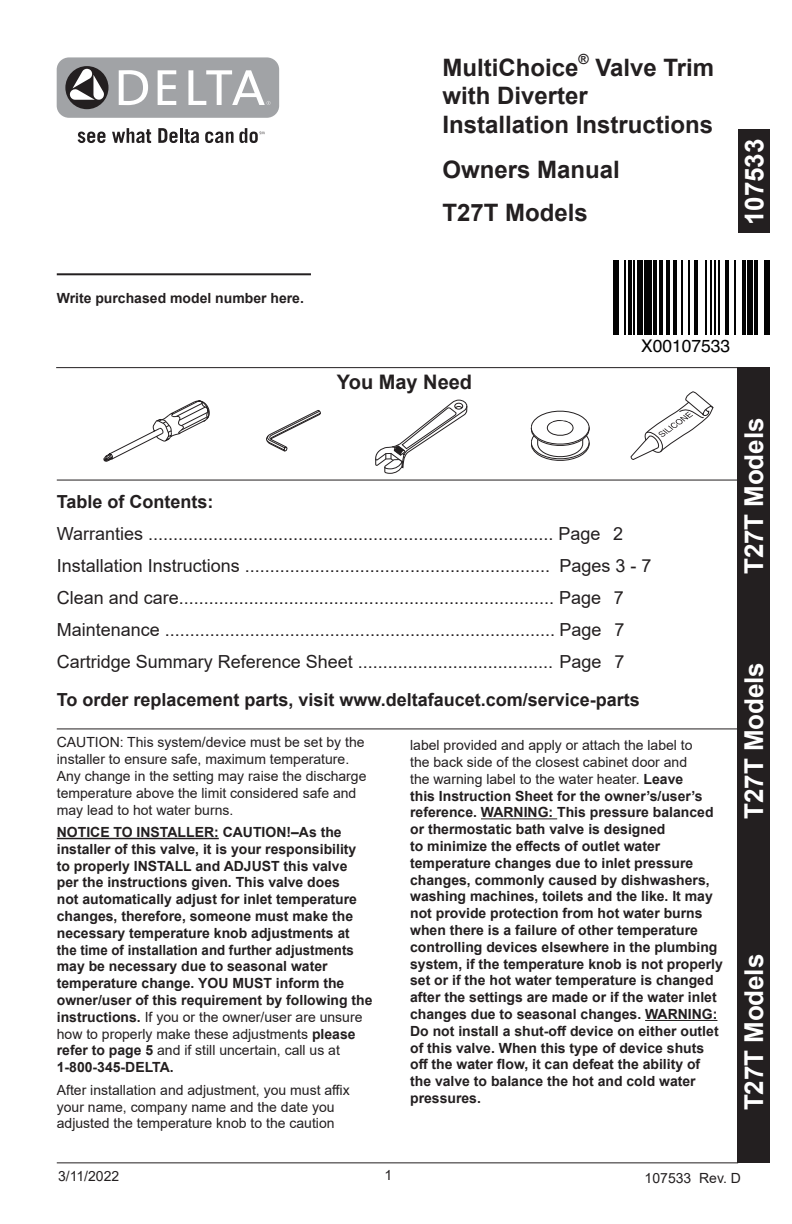
<style>
.page{position:relative;width:792px;height:1224px;background:#fff}
.page>*{position:absolute;margin:0;border:0;box-sizing:border-box;transform-origin:0 0}
.t1{font:700 26px "Arial";letter-spacing:-.005em;color:#fff}
.t2{font:700 24px/28.8px "Arial";color:#231f20}
.t3{font:700 20px "Arial";color:#231f20}
.t4{font:18px/32px "Arial";color:#231f20}
.t5{font:700 18px "Arial";color:#231f20}
.t6{font:17.4px "Helvetica";color:#030303}
.t7{font:700 14px/16.8px "Arial";color:#231f20}
.t8{font:14px/16.8px "Arial";color:#231f20}
.s1{font-weight:400}
</style>
<div class="page">
<hr style="left:57px;top:273px;width:254px;height:2px;background:#231f20">
<hr style="left:56px;top:367px;width:714px;height:1px;background:#231f20">
<svg style="left:375px;top:400px;width:92px;height:74px"></svg>
<svg style="left:103px;top:401px;width:107px;height:61px"></svg>
<svg style="left:266px;top:410px;width:55px;height:42px"></svg>
<hr style="left:57px;top:480px;width:681px;height:1px;background:#231f20">
<hr style="left:57px;top:729px;width:681px;height:1px;background:#231f20">
<hr style="left:57px;top:838px;width:162px;height:1px;background:#231f20">
<hr style="left:481px;top:818px;width:76px;height:1px;background:#231f20">
<hr style="left:645px;top:1020px;width:72px;height:1px;background:#231f20">
<hr style="left:57px;top:1162px;width:681px;height:1px;background:#231f20">
<svg style="left:631px;top:391px;width:83px;height:69px"></svg>
<div style="left:57px;top:57px;width:222px;height:61px;background:#a1a3a6;border-radius:12px"></div>
<div style="left:65px;top:66px;width:43px;height:43px;background:#231f20;border-radius:50%"></div>
<svg style="left:119px;top:70px;width:29px;height:35px"></svg>
<svg style="left:158px;top:70px;width:18px;height:35px"></svg>
<svg style="left:188px;top:70px;width:83px;height:35px"></svg>
<svg style="left:69px;top:68px;width:36px;height:32px"></svg>
<svg style="left:78px;top:132px;width:27px;height:11px"></svg>
<svg style="left:112px;top:128px;width:39px;height:15px"></svg>
<svg style="left:158px;top:128px;width:20px;height:15px"></svg>
<hr style="left:180px;top:128px;width:3px;height:15px;background:#231f20">
<svg style="left:184px;top:129px;width:15px;height:14px"></svg>
<svg style="left:205px;top:128px;width:60px;height:15px"></svg>
<div style="left:738px;top:130px;width:32px;height:103px;background:#231f20"></div>
<div style="left:738px;top:367px;width:32px;height:796px;background:#231f20"></div>
<div style="left:613px;top:261px;width:5px;height:74px;background:#030303"></div>
<hr style="left:624px;top:261px;width:2px;height:74px;background:#030303">
<hr style="left:628px;top:261px;width:3px;height:74px;background:#030303">
<hr style="left:633px;top:261px;width:2px;height:74px;background:#030303">
<div style="left:637px;top:261px;width:5px;height:74px;background:#030303"></div>
<div style="left:644px;top:261px;width:8px;height:74px;background:#030303"></div>
<hr style="left:653px;top:261px;width:4px;height:74px;background:#030303">
<hr style="left:659px;top:261px;width:4px;height:74px;background:#030303">
<hr style="left:666px;top:261px;width:4px;height:74px;background:#030303">
<hr style="left:674px;top:261px;width:3px;height:74px;background:#030303">
<hr style="left:681px;top:261px;width:2px;height:74px;background:#030303">
<hr style="left:688px;top:261px;width:2px;height:74px;background:#030303">
<hr style="left:694px;top:261px;width:4px;height:74px;background:#030303">
<hr style="left:705px;top:261px;width:2px;height:74px;background:#030303">
<hr style="left:711px;top:261px;width:1px;height:74px;background:#030303">
<hr style="left:714px;top:261px;width:2px;height:74px;background:#030303">
<hr style="left:718px;top:261px;width:1px;height:74px;background:#030303">
<hr style="left:725px;top:261px;width:4px;height:74px;background:#030303">
<hr style="left:734px;top:261px;width:2px;height:74px;background:#030303">
<hr style="left:742px;top:261px;width:3px;height:74px;background:#030303">
<div style="left:747px;top:261px;width:6px;height:74px;background:#030303"></div>
<hr style="left:755px;top:261px;width:3px;height:74px;background:#030303">
<div style="left:764px;top:261px;width:5px;height:74px;background:#030303"></div>
<svg style="left:531px;top:411px;width:58px;height:50px"></svg>
<h2 class="t2" style="left:443px;top:53px;width:138px">MultiChoice</h2>
<p class="t7" style="left:579px;top:51px;width:12px">®</p>
<h2 class="t2" style="left:596px;top:53px;width:120px">Valve Trim</h2>
<h2 class="t2" style="left:443px;top:82px;width:272px">with Diverter<br>Installation Instructions</h2>
<h2 class="t2" style="left:443px;top:148px;width:179px;line-height:42.8px">Owners Manual<br>T27T Models</h2>
<h1 class="t1" style="left:736px;top:225px;width:88px;rotate:-90deg">107533</h1>
<p class="t7" style="left:57px;top:290px;width:249px">Write purchased model number here.</p>
<h3 class="t3" style="left:337px;top:368px;width:137px">You May Need</h3>
<p class="t6" style="left:641px;top:333px;width:91px">X00107533</p>
<p class="t5" style="left:57px;top:489px;width:158px">Table of Contents:</p>
<p class="t4" style="left:57px;top:517px;width:596px">Warranties ................................................................................. Page 2<br>Installation Instructions ............................................................. Pages 3 - 7<br>Clean and care........................................................................... Page 7<br>Maintenance .............................................................................. Page 7<br>Cartridge Summary Reference Sheet ....................................... Page 7</p>
<p class="t5" style="left:57px;top:687px;width:585px">To order replacement parts, visit www.deltafaucet.com/service-parts</p>
<p class="t8" style="left:57px;top:734px;width:311px">CAUTION: This system/device must be set by the installer to ensure safe, maximum temperature.<br>Any change in the setting may raise the discharge temperature above the limit considered safe and may lead to hot water burns.</p>
<p class="t7" style="left:57px;top:824px;width:317px">NOTICE TO INSTALLER: CAUTION!–As the installer of this valve, it is your responsibility to properly INSTALL and ADJUST this valve per the instructions given. This valve does<br>not automatically adjust for inlet temperature changes, therefore, someone must make the necessary temperature knob adjustments at the time of installation and further adjustments may be necessary due to seasonal water temperature change. YOU MUST inform the owner/user of this requirement by following the instructions. <span class="s1">If you or the owner/user are unsure how to properly make these adjustments</span> please refer to page 5 <span class="s1">and if still uncertain, call us at </span>1-800-345-DELTA.</p>
<p class="t8" style="left:57px;top:1081px;width:295px">After installation and adjustment, you must affix your name, company name and the date you adjusted the temperature knob to the caution</p>
<p class="t7" style="left:410px;top:737px;width:314px"><span class="s1">label provided and apply or attach the label to<br>the back side of the closest cabinet door and<br>the warning label to the water heater.</span> Leave<br>this Instruction Sheet for the owner’s/user’s reference. WARNING: This pressure balanced or thermostatic bath valve is designed<br>to minimize the effects of outlet water temperature changes due to inlet pressure changes, commonly caused by dishwashers, washing machines, toilets and the like. It may not provide protection from hot water burns when there is a failure of other temperature controlling devices elsewhere in the plumbing system, if the temperature knob is not properly set or if the hot water temperature is changed after the settings are made or if the water inlet changes due to seasonal changes. WARNING:<br>Do not install a shut-off device on either outlet of this valve. When this type of device shuts off the water flow, it can defeat the ability of the valve to balance the hot and cold water pressures.</p>
<h1 class="t1" style="left:736px;top:574px;width:158px;rotate:-90deg">T27T Models</h1>
<h1 class="t1" style="left:736px;top:819px;width:158px;rotate:-90deg">T27T Models</h1>
<h1 class="t1" style="left:736px;top:1110px;width:158px;rotate:-90deg">T27T Models</h1>
<p class="t8" style="left:58px;top:1168px;width:63px">3/11/2022</p>
<p class="t8" style="left:385px;top:1167px;width:9px">1</p>
<p class="t8" style="left:645px;top:1169px;width:98px">107533 Rev. D</p>
</div>
